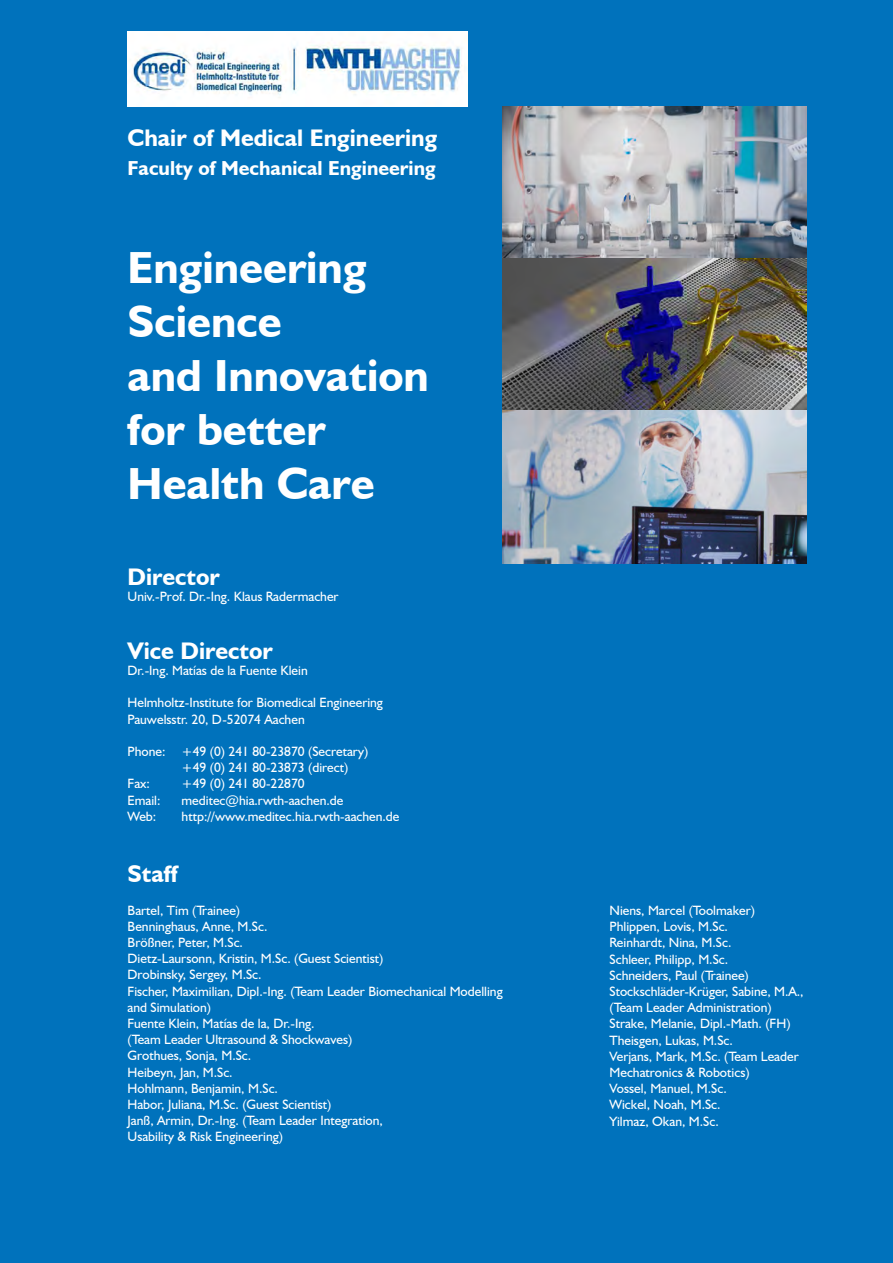
<style>
.page{position:relative;width:893px;height:1263px;background:#0072bc}
.page>*{position:absolute;margin:0;border:0;box-sizing:border-box;transform-origin:0 0}
.t1{font:700 45px "Humanist 521 BT";color:#fff}
.t2{font:700 24px "Humanist 521 BT";color:#fff}
.t3{font:700 20.25px "Humanist 521 BT";color:#fff}
.t4{font:13.5px/16.2px "Humanist 521 BT";color:#fff}
</style>
<div class="page">
<img style="left:128px;top:32px;width:339px;height:74px">
<img style="left:503px;top:106px;width:303px;height:457px">
<p class="t2" style="left:128px;top:123px;width:311px">Chair of Medical Engineering</p>
<p class="t3" style="left:128px;top:155px;width:310px">Faculty of Mechanical Engineering</p>
<p class="t1" style="left:128px;top:239px;width:241px">Engineering</p>
<p class="t1" style="left:128px;top:293px;width:156px">Science</p>
<p class="t1" style="left:128px;top:347px;width:303px">and Innovation</p>
<p class="t1" style="left:128px;top:401px;width:200px">for better</p>
<p class="t1" style="left:128px;top:455px;width:249px">Health Care</p>
<p class="t2" style="left:128px;top:562px;width:94px">Director</p>
<p class="t4" style="left:128px;top:588px;width:213px">Univ.-Prof. Dr.-Ing. Klaus Radermacher</p>
<p class="t2" style="left:128px;top:636px;width:147px">Vice Director</p>
<p class="t4" style="left:128px;top:662px;width:182px">Dr.-Ing. Matías de la Fuente Klein</p>
<p class="t4" style="left:128px;top:694px;width:257px">Helmholtz-Institute for Biomedical Engineering</p>
<p class="t4" style="left:128px;top:711px;width:179px">Pauwelsstr. 20, D-52074 Aachen</p>
<p class="t4" style="left:128px;top:743px;width:242px">Phone: +49 (0) 241 80-23870 (Secretary)</p>
<p class="t4" style="left:182px;top:759px;width:168px">+49 (0) 241 80-23873 (direct)</p>
<p class="t4" style="left:128px;top:775px;width:24px">Fax:</p>
<p class="t4" style="left:182px;top:775px;width:125px">+49 (0) 241 80-22870</p>
<p class="t4" style="left:128px;top:792px;width:35px">Email:</p>
<p class="t4" style="left:182px;top:792px;width:163px">meditec@hia.rwth-aachen.de</p>
<p class="t4" style="left:128px;top:808px;width:30px">Web:</p>
<p class="t4" style="left:182px;top:808px;width:219px">http://www.meditec.hia.rwth-aachen.de</p>
<p class="t2" style="left:128px;top:859px;width:52px">Staff</p>
<p class="t4" style="left:128px;top:901px;width:114px">Bartel, Tim (Trainee)</p>
<p class="t4" style="left:128px;top:918px;width:141px">Benninghaus, Anne, M.Sc.</p>
<p class="t4" style="left:128px;top:934px;width:117px">Brößner, Peter, M.Sc.</p>
<p class="t4" style="left:128px;top:950px;width:257px">Dietz-Laursonn, Kristin, M.Sc. (Guest Scientist)</p>
<p class="t4" style="left:128px;top:966px;width:136px">Drobinsky, Sergey, M.Sc.</p>
<p class="t4" style="left:128px;top:982px;width:377px">Fischer, Maximilian, Dipl.-Ing. (Team Leader Biomechanical Modelling and Simulation)</p>
<p class="t4" style="left:128px;top:1015px;width:188px">Fuente Klein, Matías de la, Dr.-Ing.</p>
<p class="t4" style="left:128px;top:1031px;width:226px">(Team Leader Ultrasound &amp; Shockwaves)</p>
<p class="t4" style="left:128px;top:1047px;width:125px">Grothues, Sonja, M.Sc.</p>
<p class="t4" style="left:128px;top:1063px;width:107px">Heibeyn, Jan, M.Sc.</p>
<p class="t4" style="left:128px;top:1080px;width:152px">Hohlmann, Benjamin, M.Sc.</p>
<p class="t4" style="left:128px;top:1096px;width:205px">Habor, Juliana, M.Sc. (Guest Scientist)</p>
<p class="t4" style="left:128px;top:1112px;width:257px">Janß, Armin, Dr.-Ing. (Team Leader Integration,</p>
<p class="t4" style="left:128px;top:1128px;width:157px">Usability &amp; Risk Engineering)</p>
<p class="t4" style="left:609px;top:902px;width:147px">Niens, Marcel (Toolmaker)</p>
<p class="t4" style="left:609px;top:918px;width:120px">Phlippen, Lovis, M.Sc.</p>
<p class="t4" style="left:609px;top:934px;width:123px">Reinhardt, Nina, M.Sc.</p>
<p class="t4" style="left:609px;top:950px;width:120px">Schleer, Philipp, M.Sc.</p>
<p class="t4" style="left:609px;top:967px;width:141px">Schneiders, Paul (Trainee)</p>
<p class="t4" style="left:609px;top:983px;width:196px">Stockschläder-Krüger, Sabine, M.A.,</p>
<p class="t4" style="left:609px;top:999px;width:164px">(Team Leader Administration)</p>
<p class="t4" style="left:609px;top:1015px;width:183px">Strake, Melanie, Dipl.-Math. (FH)</p>
<p class="t4" style="left:609px;top:1031px;width:125px">Theisgen, Lukas, M.Sc.</p>
<p class="t4" style="left:609px;top:1048px;width:191px">Verjans, Mark, M.Sc. (Team Leader</p>
<p class="t4" style="left:609px;top:1064px;width:142px">Mechatronics &amp; Robotics)</p>
<p class="t4" style="left:609px;top:1080px;width:119px">Vossel, Manuel, M.Sc.</p>
<p class="t4" style="left:609px;top:1096px;width:113px">Wickel, Noah, M.Sc.</p>
<p class="t4" style="left:609px;top:1112px;width:111px">Yilmaz, Okan, M.Sc.</p>
</div>
